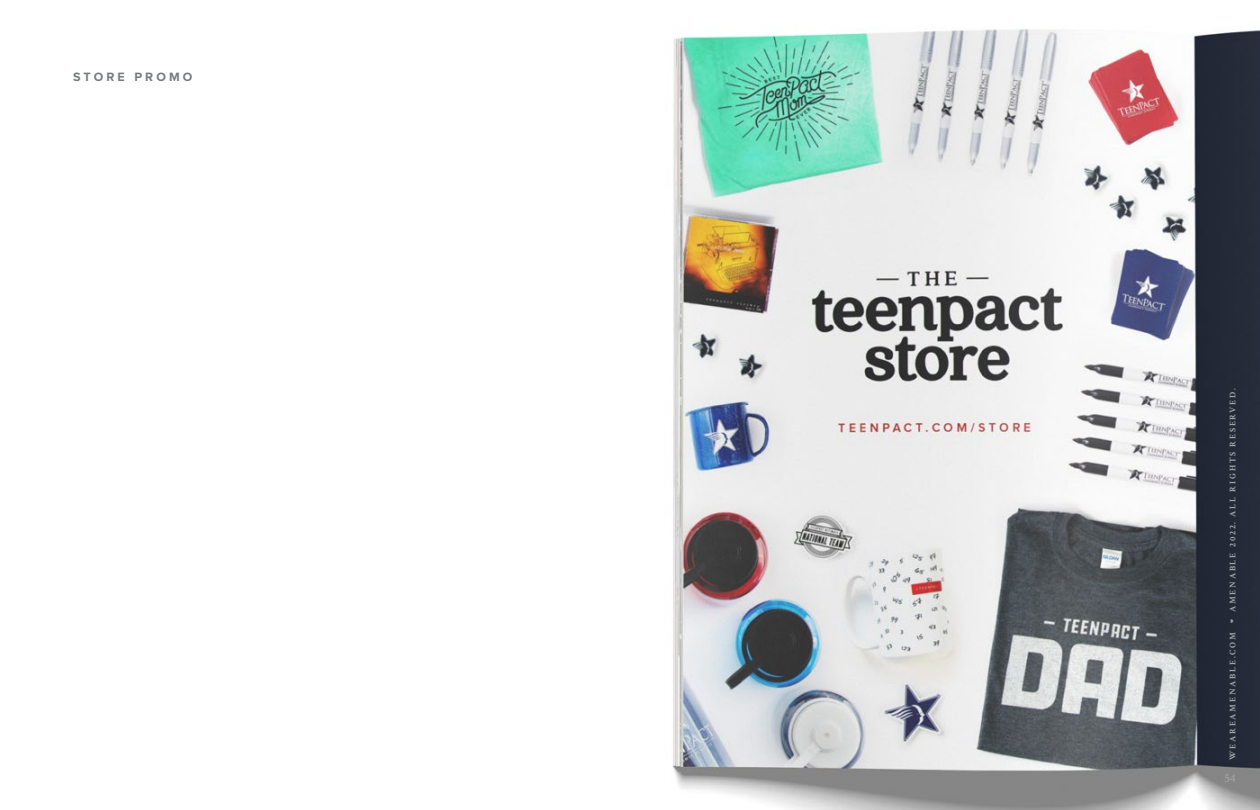
<style>
.page{position:relative;width:1260px;height:810px;background:#fff}
.page>*{position:absolute;margin:0;border:0;box-sizing:border-box;transform-origin:0 0}
.t1{font:700 12.5px "Proxima Nova";letter-spacing:.25em;color:#777b7f}
.t2{font:600 12.5px "Crimson Text";color:#a0a3a5}
.t3{font:700 8.75px "Crimson Text";letter-spacing:.2em;color:#a0a3a5}
.s1{font-family:"Eingrantch Mono";font-weight:400;font-size:10px}
</style>
<div class="page">
<img style="left:673px;top:29px;width:587px;height:781px">
<h1 class="t1" style="left:73px;top:68px;width:121px">STORE PROMO</h1>
<p class="t3" style="left:1227px;top:760px;width:373px;rotate:-90deg">WEAREAMENABLE.COM <span class="s1">❤</span> AMENABLE 2022. ALL RIGHTS RESERVED.</p>
<h1 class="t2" style="left:1224px;top:769px;width:13px">54</h1>
</div>
